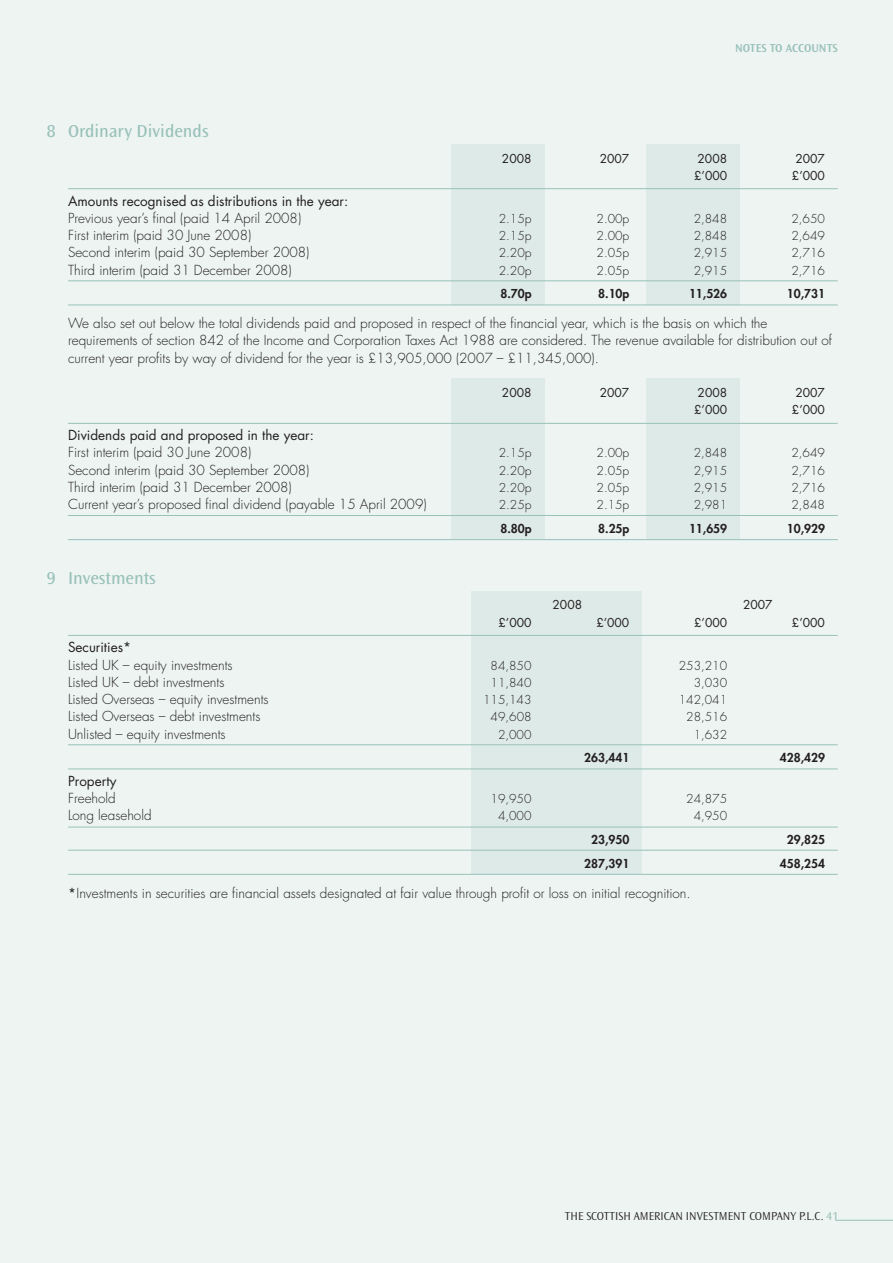
<style>
.page{position:relative;width:893px;height:1263px;background:#edf4f2}
.page>*{position:absolute;margin:0;border:0;box-sizing:border-box;transform-origin:0 0}
.t1{font:18px "Ocean Sans";color:#99c1b9}
.t2{font:300 13.5px/17.2px "Futura";color:#231f20}
.t3{font:13.5px "Futura";color:#231f20}
.t4{font:300 12px "Futura";color:#231f20}
.t5{font:800 12px "Futura";color:#231f20}
.t6{font:12px "Futura";color:#231f20}
.t7{font:300 12px "Ocean Sans";color:#231f20}
.t8{font:600 12px "Ocean Sans";color:#99c1b9}
.s1{font-weight:400}
.s2{font-weight:400;color:#99c1b9}
</style>
<div class="page">
<hr style="left:835px;top:1220px;width:58px;height:1px;background:#99c1b9">
<div style="left:472px;top:592px;width:170px;height:282px;background:#deeae7"></div>
<div style="left:646px;top:378px;width:94px;height:162px;background:#deeae7"></div>
<div style="left:451px;top:378px;width:93px;height:161px;background:#deeae7"></div>
<div style="left:451px;top:145px;width:93px;height:160px;background:#deeae7"></div>
<div style="left:646px;top:145px;width:94px;height:160px;background:#deeae7"></div>
<hr style="left:68px;top:188px;width:770px;height:1px;background:#99c1b9">
<hr style="left:68px;top:280px;width:770px;height:1px;background:#99c1b9">
<hr style="left:68px;top:305px;width:770px;height:1px;background:#99c1b9">
<hr style="left:68px;top:423px;width:770px;height:1px;background:#99c1b9">
<hr style="left:68px;top:515px;width:770px;height:1px;background:#99c1b9">
<hr style="left:68px;top:539px;width:770px;height:1px;background:#99c1b9">
<hr style="left:68px;top:635px;width:770px;height:1px;background:#99c1b9">
<hr style="left:68px;top:744px;width:770px;height:1px;background:#99c1b9">
<hr style="left:68px;top:768px;width:770px;height:1px;background:#99c1b9">
<hr style="left:68px;top:827px;width:770px;height:1px;background:#99c1b9">
<hr style="left:68px;top:850px;width:770px;height:1px;background:#99c1b9">
<hr style="left:68px;top:874px;width:770px;height:1px;background:#99c1b9">
<h1 class="t1" style="left:47px;top:121px;width:163px">8 Ordinary Dividends</h1>
<p class="t8" style="left:735px;top:41px;width:91px">NOTES TO ACCOUNTS</p>
<p class="t6" style="left:502px;top:150px;width:31px">2008</p>
<p class="t6" style="left:600px;top:150px;width:31px">2007</p>
<p class="t6" style="left:698px;top:150px;width:31px">2008</p>
<p class="t6" style="left:795px;top:150px;width:31px">2007</p>
<p class="t6" style="left:694px;top:168px;width:35px">£’000</p>
<p class="t6" style="left:792px;top:168px;width:35px">£’000</p>
<p class="t3" style="left:68px;top:192px;width:282px">Amounts recognised as distributions in the year:</p>
<p class="t2" style="left:68px;top:210px;width:235px">Previous year’s final (paid 14 April 2008)</p>
<p class="t4" style="left:499px;top:211px;width:34px">2.15p</p>
<p class="t4" style="left:597px;top:211px;width:34px">2.00p</p>
<p class="t4" style="left:694px;top:211px;width:35px">2,848</p>
<p class="t4" style="left:791px;top:211px;width:35px">2,650</p>
<p class="t2" style="left:68px;top:227px;width:185px">First interim (paid 30 June 2008)</p>
<p class="t4" style="left:499px;top:228px;width:34px">2.15p</p>
<p class="t4" style="left:597px;top:228px;width:34px">2.00p</p>
<p class="t4" style="left:694px;top:228px;width:35px">2,848</p>
<p class="t4" style="left:791px;top:228px;width:35px">2,649</p>
<p class="t2" style="left:68px;top:244px;width:243px">Second interim (paid 30 September 2008)</p>
<p class="t4" style="left:499px;top:246px;width:34px">2.20p</p>
<p class="t4" style="left:597px;top:246px;width:34px">2.05p</p>
<p class="t4" style="left:694px;top:246px;width:35px">2,915</p>
<p class="t4" style="left:791px;top:246px;width:35px">2,716</p>
<p class="t2" style="left:68px;top:261px;width:225px">Third interim (paid 31 December 2008)</p>
<p class="t4" style="left:499px;top:263px;width:34px">2.20p</p>
<p class="t4" style="left:597px;top:263px;width:34px">2.05p</p>
<p class="t4" style="left:694px;top:263px;width:35px">2,915</p>
<p class="t4" style="left:791px;top:263px;width:35px">2,716</p>
<p class="t5" style="left:500px;top:286px;width:33px">8.70p</p>
<p class="t5" style="left:598px;top:286px;width:33px">8.10p</p>
<p class="t5" style="left:689px;top:286px;width:40px">11,526</p>
<p class="t5" style="left:787px;top:286px;width:40px">10,731</p>
<p class="t2" style="left:68px;top:315px;width:765px">We also set out below the total dividends paid and proposed in respect of the financial year, which is the basis on which the requirements of section 842 of the Income and Corporation Taxes Act 1988 are considered. The revenue available for distribution out of current year profits by way of dividend for the year is £13,905,000 (2007 – £11,345,000).</p>
<p class="t6" style="left:502px;top:385px;width:31px">2008</p>
<p class="t6" style="left:600px;top:385px;width:31px">2007</p>
<p class="t6" style="left:698px;top:385px;width:31px">2008</p>
<p class="t6" style="left:795px;top:385px;width:31px">2007</p>
<p class="t6" style="left:694px;top:402px;width:35px">£’000</p>
<p class="t6" style="left:792px;top:402px;width:35px">£’000</p>
<p class="t3" style="left:68px;top:427px;width:247px">Dividends paid and proposed in the year:</p>
<p class="t2" style="left:68px;top:444px;width:185px">First interim (paid 30 June 2008)</p>
<p class="t4" style="left:499px;top:446px;width:34px">2.15p</p>
<p class="t4" style="left:597px;top:446px;width:34px">2.00p</p>
<p class="t4" style="left:694px;top:446px;width:35px">2,848</p>
<p class="t4" style="left:791px;top:446px;width:35px">2,649</p>
<p class="t2" style="left:68px;top:462px;width:243px">Second interim (paid 30 September 2008)</p>
<p class="t4" style="left:499px;top:463px;width:34px">2.20p</p>
<p class="t4" style="left:597px;top:463px;width:34px">2.05p</p>
<p class="t4" style="left:694px;top:463px;width:35px">2,915</p>
<p class="t4" style="left:791px;top:463px;width:35px">2,716</p>
<p class="t2" style="left:68px;top:479px;width:225px">Third interim (paid 31 December 2008)</p>
<p class="t4" style="left:499px;top:480px;width:34px">2.20p</p>
<p class="t4" style="left:597px;top:480px;width:34px">2.05p</p>
<p class="t4" style="left:694px;top:480px;width:35px">2,915</p>
<p class="t4" style="left:791px;top:480px;width:35px">2,716</p>
<p class="t2" style="left:68px;top:496px;width:360px">Current year’s proposed final dividend (payable 15 April 2009)</p>
<p class="t4" style="left:499px;top:498px;width:34px">2.25p</p>
<p class="t4" style="left:597px;top:498px;width:34px">2.15p</p>
<p class="t4" style="left:694px;top:498px;width:35px">2,981</p>
<p class="t4" style="left:791px;top:498px;width:35px">2,848</p>
<p class="t5" style="left:500px;top:521px;width:33px">8.80p</p>
<p class="t5" style="left:598px;top:521px;width:33px">8.25p</p>
<p class="t5" style="left:689px;top:521px;width:40px">11,659</p>
<p class="t5" style="left:787px;top:521px;width:40px">10,929</p>
<h1 class="t1" style="left:47px;top:568px;width:111px">9 Investments</h1>
<p class="t6" style="left:552px;top:597px;width:31px">2008</p>
<p class="t6" style="left:743px;top:597px;width:31px">2007</p>
<p class="t6" style="left:498px;top:614px;width:35px">£’000</p>
<p class="t6" style="left:596px;top:614px;width:35px">£’000</p>
<p class="t6" style="left:694px;top:614px;width:35px">£’000</p>
<p class="t6" style="left:792px;top:614px;width:35px">£’000</p>
<p class="t3" style="left:68px;top:639px;width:65px">Securities*</p>
<p class="t2" style="left:68px;top:656px;width:166px">Listed UK – equity investments</p>
<p class="t4" style="left:491px;top:658px;width:42px">84,850</p>
<p class="t4" style="left:679px;top:658px;width:50px">253,210</p>
<p class="t2" style="left:68px;top:674px;width:158px">Listed UK – debt investments</p>
<p class="t4" style="left:491px;top:675px;width:42px">11,840</p>
<p class="t4" style="left:694px;top:675px;width:35px">3,030</p>
<p class="t2" style="left:68px;top:691px;width:202px">Listed Overseas – equity investments</p>
<p class="t4" style="left:483px;top:692px;width:50px">115,143</p>
<p class="t4" style="left:679px;top:692px;width:50px">142,041</p>
<p class="t2" style="left:68px;top:708px;width:194px">Listed Overseas – debt investments</p>
<p class="t4" style="left:491px;top:710px;width:42px">49,608</p>
<p class="t4" style="left:686px;top:710px;width:42px">28,516</p>
<p class="t2" style="left:68px;top:725px;width:159px">Unlisted – equity investments</p>
<p class="t4" style="left:498px;top:727px;width:35px">2,000</p>
<p class="t4" style="left:694px;top:727px;width:35px">1,632</p>
<p class="t5" style="left:584px;top:750px;width:47px">263,441</p>
<p class="t5" style="left:780px;top:750px;width:47px">428,429</p>
<p class="t3" style="left:68px;top:772px;width:50px">Property</p>
<p class="t2" style="left:68px;top:790px;width:49px">Freehold</p>
<p class="t4" style="left:491px;top:791px;width:42px">19,950</p>
<p class="t4" style="left:686px;top:791px;width:42px">24,875</p>
<p class="t2" style="left:68px;top:807px;width:85px">Long leasehold</p>
<p class="t4" style="left:498px;top:809px;width:35px">4,000</p>
<p class="t4" style="left:694px;top:809px;width:35px">4,950</p>
<p class="t5" style="left:591px;top:832px;width:40px">23,950</p>
<p class="t5" style="left:787px;top:832px;width:40px">29,825</p>
<p class="t5" style="left:584px;top:855px;width:47px">287,391</p>
<p class="t5" style="left:780px;top:855px;width:47px">458,254</p>
<p class="t2" style="left:68px;top:884px;width:624px"><span class="s1">*</span>Investments in securities are financial assets designated at fair value through profit or loss on initial recognition.</p>
<p class="t7" style="left:565px;top:1210px;width:275px">THE SCOTTISH AMERICAN INVESTMENT COMPANY P.L.C. <span class="s2">41</span></p>
</div>
